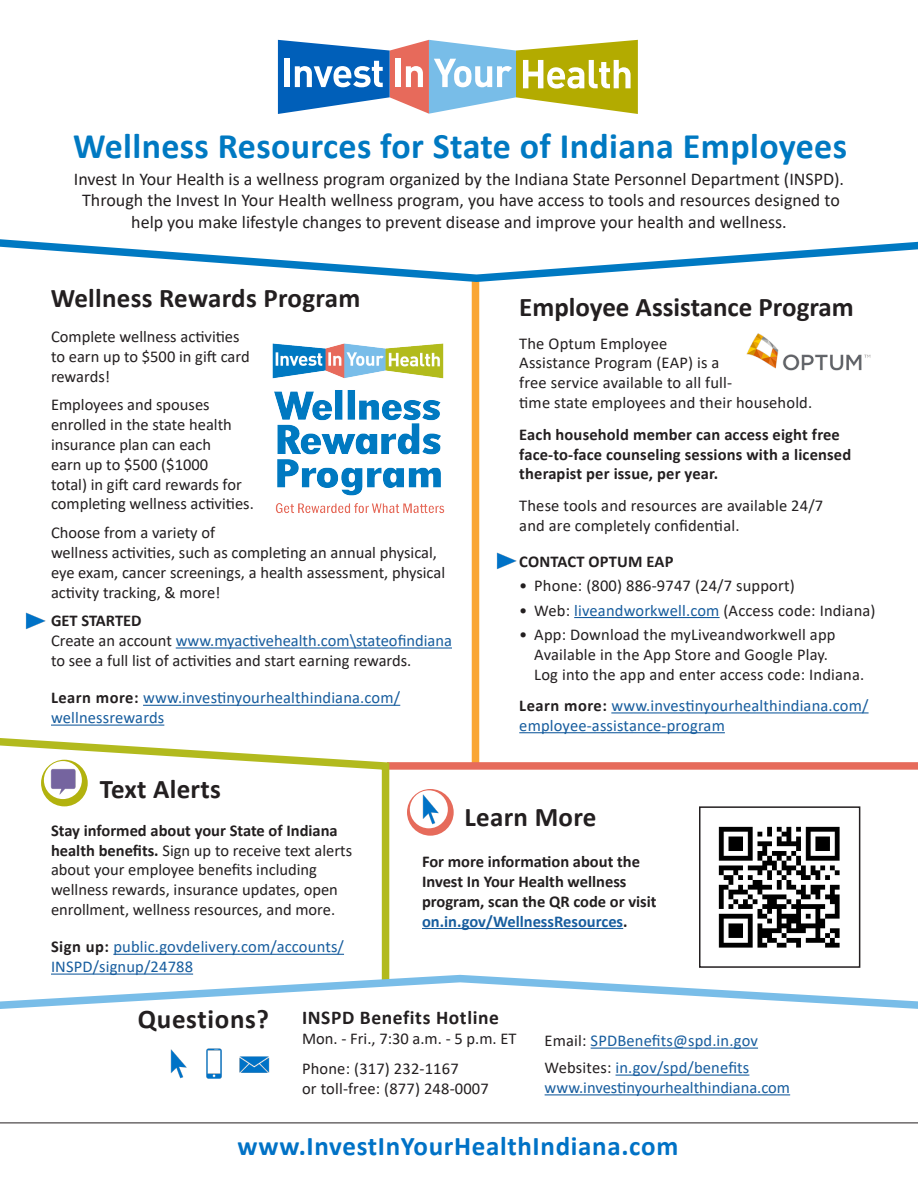
<style>
.page{position:relative;width:918px;height:1188px;background:#fff}
.page>*{position:absolute;margin:0;border:0;box-sizing:border-box;transform-origin:0 0}
.t1{font:700 36px "Calibri";letter-spacing:.01em;color:#0079c2}
.Head_1{font:700 27px "Calibri";letter-spacing:.01em;color:#231f20}
.t2{font:700 27px "Calibri";letter-spacing:.025em;color:#0072c6}
.t3{font:700 19.5px "Calibri";letter-spacing:.03em;color:#231f20}
.t4{font:18px/21.6px "Calibri";color:#231f20;text-align:center}
.t5{font:16.5px/19.8px "Calibri";color:#231f20}
.t6{font:16.5px/19.8px "Calibri";letter-spacing:.01em;color:#175d9e}
.t7{font:700 16.5px/19.8px "Calibri";color:#231f20}
.s1{font-weight:700}
.s2{color:#175d9e}
.s3{font-weight:700;color:#231f20}
.s4{color:#231f20}
</style>
<div class="page">
<div style="left:472px;top:260px;width:7px;height:507px;background:#faa633"></div>
<div style="left:387px;top:762px;width:531px;height:8px;background:#e66b5b"></div>
<svg style="left:0;top:39px;width:918px;height:247px"></svg>
<svg style="left:0;top:738px;width:393px;height:233px"></svg>
<img style="left:272px;top:343px;width:173px;height:170px">
<svg style="left:278px;top:40px;width:360px;height:74px"></svg>
<hr style="left:176px;top:647px;width:276px;height:2px;background:#175d9e">
<hr style="left:143px;top:705px;width:257px;height:1px;background:#175d9e">
<hr style="left:51px;top:725px;width:113px;height:1px;background:#175d9e">
<svg style="left:0;top:971px;width:918px;height:152px"></svg>
<hr style="left:591px;top:1048px;width:167px;height:1px;background:#175d9e">
<hr style="left:616px;top:1075px;width:133px;height:1px;background:#175d9e">
<hr style="left:545px;top:1094px;width:245px;height:1px;background:#175d9e">
<img style="left:169px;top:1047px;width:19px;height:32px">
<img style="left:239px;top:1051px;width:30px;height:27px">
<img style="left:195px;top:1042px;width:39px;height:44px">
<img style="left:26px;top:612px;width:20px;height:17px">
<svg style="left:407px;top:789px;width:47px;height:47px"></svg>
<div style="left:410px;top:790px;width:38px;height:38px;background:#fff;border-radius:50%"></div>
<img style="left:422px;top:793px;width:18px;height:31px">
<hr style="left:113px;top:954px;width:231px;height:1px;background:#175d9e">
<hr style="left:51px;top:974px;width:142px;height:1px;background:#175d9e">
<svg style="left:41px;top:760px;width:47px;height:46px"></svg>
<div style="left:44px;top:761px;width:38px;height:38px;background:#fff;border-radius:50%"></div>
<img style="left:49px;top:767px;width:28px;height:28px">
<hr style="left:574px;top:617px;width:146px;height:1px;background:#175d9e">
<hr style="left:611px;top:712px;width:258px;height:1px;background:#175d9e">
<hr style="left:519px;top:732px;width:206px;height:1px;background:#175d9e">
<img style="left:746px;top:333px;width:125px;height:38px">
<img style="left:496px;top:552px;width:20px;height:17px">
<hr style="left:0;top:1123px;width:918px;height:1px;background:#231f20">
<img style="left:718px;top:826px;width:122px;height:122px">
<div style="left:699px;top:806px;width:161px;height:162px;border:2px solid #231f20"></div>
<hr style="left:422px;top:928px;width:201px;height:1px;background:#175d9e">
<p class="t1" style="left:73px;top:120px;width:776px">Wellness Resources for State of Indiana Employees</p>
<p class="t4" style="left:74px;top:167px;width:772px">Invest In Your Health is a wellness program organized by the Indiana State Personnel Department (INSPD).</p>
<p class="t4" style="left:82px;top:189px;width:759px">Through the Invest In Your Health wellness program, you have access to tools and resources designed to help you make lifestyle changes to prevent disease and improve your health and wellness.</p>
<p class="Head_1" style="left:51px;top:279px;width:311px">Wellness Rewards Program</p>
<p class="t5" style="left:51px;top:326px;width:200px">Complete wellness activities to earn up to $500 in gift card rewards!</p>
<p class="t5" style="left:51px;top:395px;width:204px">Employees and spouses enrolled in the state health insurance plan can each<br>earn up to $500 ($1000<br>total) in gift card rewards for completing wellness activities.</p>
<p class="t5" style="left:51px;top:522px;width:396px">Choose from a variety of<br>wellness activities, such as completing an annual physical, eye exam, cancer screenings, a health assessment, physical activity tracking, &amp; more!</p>
<p class="t5" style="left:51px;top:611px;width:402px"><span class="s1">GET STARTED<br></span>Create an account <span class="s2">www.myactivehealth.com\stateofindiana </span>to see a full list of activities and start earning rewards.</p>
<p class="t6" style="left:51px;top:688px;width:351px"><span class="s3">Learn more:</span> www.investinyourhealthindiana.com/ wellnessrewards</p>
<p class="Head_1" style="left:519px;top:288px;width:336px">Employee Assistance Program</p>
<p class="t5" style="left:519px;top:333px;width:294px">The Optum Employee<br>Assistance Program (EAP) is a<br>free service available to all full-<br>time state employees and their household.</p>
<p class="t7" style="left:519px;top:424px;width:333px">Each household member can access eight free face-to-face counseling sessions with a licensed therapist per issue, per year.</p>
<p class="t5" style="left:519px;top:495px;width:305px">These tools and resources are available 24/7 and are completely confidential.</p>
<p class="t7" style="left:519px;top:551px;width:156px">CONTACT OPTUM EAP</p>
<p class="t5" style="left:519px;top:576px;width:277px">• Phone: (800) 886-9747 (24/7 support)</p>
<p class="t5" style="left:519px;top:600px;width:358px">• Web: <span class="s2">liveandworkwell.com</span> (Access code: Indiana)</p>
<p class="t5" style="left:534px;top:624px;width:331px;text-indent:-15px">• App: Download the myLiveandworkwell app<br>Available in the App Store and Google Play.<br>Log into the app and enter access code: Indiana.</p>
<p class="t6" style="left:519px;top:695px;width:351px"><span class="s3">Learn more:</span> www.investinyourhealthindiana.com/ employee-assistance-program</p>
<p class="Head_1" style="left:100px;top:770px;width:123px">Text Alerts</p>
<p class="t5" style="left:51px;top:820px;width:303px"><span class="s1">Stay informed about your State of Indiana health benefits.</span> Sign up to receive text alerts about your employee benefits including wellness rewards, insurance updates, open enrollment, wellness resources, and more.</p>
<p class="t6" style="left:51px;top:937px;width:295px"><span class="s3">Sign up:</span> public.govdelivery.com/accounts/<br>INSPD/signup/24788</p>
<p class="Head_1" style="left:465px;top:798px;width:133px">Learn More</p>
<p class="t7" style="left:422px;top:852px;width:236px">For more information about the<br>Invest In Your Health wellness program, scan the QR code or visit <span class="s2">on.in.gov/WellnessResources</span>.</p>
<p class="Head_1" style="left:138px;top:1000px;width:133px">Questions?</p>
<p class="t3" style="left:302px;top:1004px;width:198px">INSPD Benefits Hotline</p>
<p class="t5" style="left:302px;top:1028px;width:216px">Mon. - Fri., 7:30 a.m. - 5 p.m. ET</p>
<p class="t5" style="left:302px;top:1058px;width:188px">Phone: (317) 232-1167<br>or toll-free: (877) 248-0007</p>
<p class="t2" style="left:238px;top:1127px;width:442px">www.InvestInYourHealthIndiana.com</p>
<p class="t6" style="left:545px;top:1030px;width:215px"><span class="s4">Email:</span> SPDBenefits@spd.in.gov</p>
<p class="t6" style="left:545px;top:1057px;width:206px"><span class="s4">Websites:</span> in.gov/spd/benefits</p>
<p class="t6" style="left:545px;top:1077px;width:247px">www.investinyourhealthindiana.com</p>
</div>
